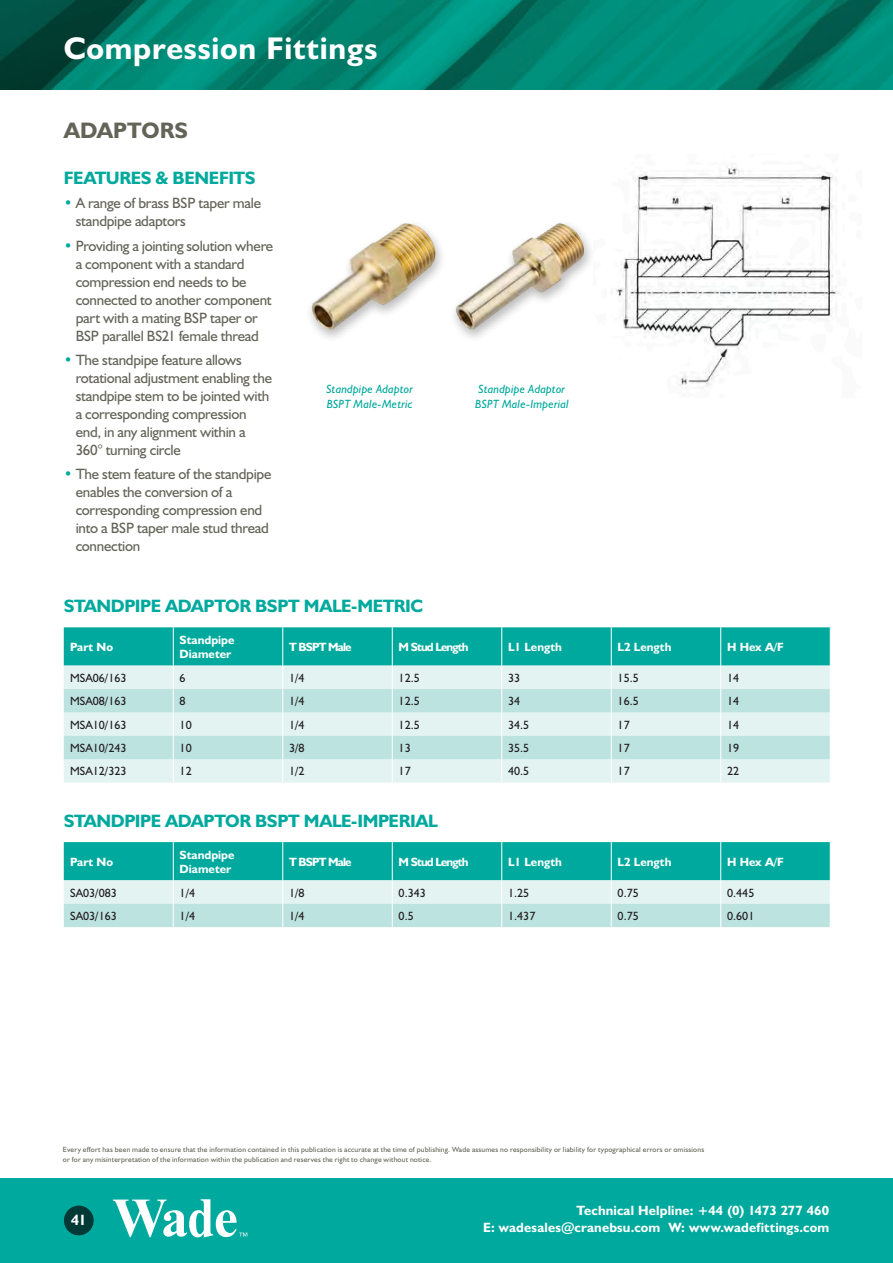
<style>
.page{position:relative;width:893px;height:1263px;background:#fff}
.page>*{position:absolute;margin:0;border:0;box-sizing:border-box;transform-origin:0 0}
.t1{font:700 31.5px "Humanist 521 BT";letter-spacing:.025em;color:#fff}
.t2{font:700 22.5px "Humanist 521 BT";color:#636358}
.t3{font:700 18px "Humanist 521 BT";letter-spacing:-.02em;color:#00a99d}
.t4{font:15px/18px "Humanist 521 BT";letter-spacing:-.02em;color:#636358}
.t5{font:700 15px "Humanist 521 BT";color:#fff}
.t6{font:700 13.5px/16.5px "Humanist 521 BT";letter-spacing:.01em;color:#fff;text-align:right}
.t7{font:12px "Humanist 521 BT";color:#231f20}
.t8{font:700 12px/14.4px "Humanist 521 BT";color:#fff}
.t9{font:italic 12px/14.4px "Humanist 521 BT";letter-spacing:.015em;color:#00a99d}
.t10{font:700 12px "Humanist 521 BT";letter-spacing:-.07em;color:#fff}
.t11{font:7.5px/10.5px "Humanist 521 BT";letter-spacing:.025em;color:#636358}
.s1{color:#00a99d}
</style>
<div class="page">
<img style="left:0;top:0;width:893px;height:89px">
<div style="left:0;top:1178px;width:893px;height:85px;background:#00a99d"></div>
<div style="left:64px;top:1205px;width:30px;height:30px;background:#003935;border-radius:50%"></div>
<svg style="left:113px;top:1199px;width:134px;height:38px"></svg>
<svg style="left:64px;top:627px;width:767px;height:155px;background:#a0dcd8"></svg>
<svg style="left:64px;top:842px;width:767px;height:85px;background:#74cec7"></svg>
<div style="left:305px;top:219px;width:141px;height:124px;background:#231f20;opacity:.3"></div>
<img style="left:311px;top:223px;width:124px;height:107px">
<img style="left:616px;top:166px;width:223px;height:222px">
<div style="left:449px;top:219px;width:146px;height:123px;background:#231f20;opacity:.3"></div>
<img style="left:456px;top:223px;width:128px;height:107px">
<h1 class="t1" style="left:64px;top:28px;width:315px">Compression Fittings</h1>
<p class="t2" style="left:64px;top:117px;width:126px">ADAPTORS</p>
<p class="t3" style="left:64px;top:166px;width:193px">FEATURES &amp; BENEFITS</p>
<p class="t4" style="left:76px;top:194px;width:187px;text-indent:-12px"><span class="s1">•</span> A range of brass BSP taper male standpipe adaptors</p>
<p class="t4" style="left:76px;top:236px;width:199px;text-indent:-12px"><span class="s1">•</span> Providing a jointing solution where a component with a standard compression end needs to be connected to another component part with a mating BSP taper or<br>BSP parallel BS21 female thread</p>
<p class="t4" style="left:76px;top:351px;width:198px;text-indent:-12px"><span class="s1">•</span> The standpipe feature allows rotational adjustment enabling the standpipe stem to be jointed with a corresponding compression end, in any alignment within a<br>360° turning circle</p>
<p class="t4" style="left:76px;top:465px;width:197px;text-indent:-12px"><span class="s1">•</span> The stem feature of the standpipe enables the conversion of a corresponding compression end into a BSP taper male stud thread connection</p>
<p class="t9" style="left:326px;top:382px;width:88px">Standpipe Adaptor<br>BSPT Male-Metric</p>
<p class="t3" style="left:64px;top:595px;width:361px">STANDPIPE ADAPTOR BSPT MALE-METRIC</p>
<p class="t9" style="left:475px;top:382px;width:95px">Standpipe Adaptor<br>BSPT Male-Imperial</p>
<p class="t8" style="left:70px;top:639px;width:44px">Part No</p>
<p class="t8" style="left:180px;top:632px;width:56px">Standpipe<br>Diameter</p>
<p class="t10" style="left:289px;top:639px;width:64px">T BSPT Male</p>
<p class="t10" style="left:399px;top:639px;width:72px">M Stud Length</p>
<p class="t8" style="left:508px;top:639px;width:55px">L1 Length</p>
<p class="t8" style="left:618px;top:639px;width:55px">L2 Length</p>
<p class="t8" style="left:727px;top:639px;width:58px">H Hex A/F</p>
<p class="t7" style="left:70px;top:670px;width:58px">MSA06/163</p>
<p class="t7" style="left:180px;top:670px;width:8px">6</p>
<p class="t7" style="left:289px;top:670px;width:17px">1/4</p>
<p class="t7" style="left:399px;top:670px;width:23px">12.5</p>
<p class="t7" style="left:508px;top:670px;width:14px">33</p>
<p class="t7" style="left:618px;top:670px;width:23px">15.5</p>
<p class="t7" style="left:727px;top:670px;width:14px">14</p>
<p class="t7" style="left:70px;top:694px;width:58px">MSA08/163</p>
<p class="t7" style="left:180px;top:694px;width:8px">8</p>
<p class="t7" style="left:289px;top:694px;width:17px">1/4</p>
<p class="t7" style="left:399px;top:694px;width:23px">12.5</p>
<p class="t7" style="left:508px;top:694px;width:14px">34</p>
<p class="t7" style="left:618px;top:694px;width:23px">16.5</p>
<p class="t7" style="left:727px;top:694px;width:14px">14</p>
<p class="t7" style="left:70px;top:717px;width:58px">MSA10/163</p>
<p class="t7" style="left:180px;top:717px;width:14px">10</p>
<p class="t7" style="left:289px;top:717px;width:17px">1/4</p>
<p class="t7" style="left:399px;top:717px;width:23px">12.5</p>
<p class="t7" style="left:508px;top:717px;width:23px">34.5</p>
<p class="t7" style="left:618px;top:717px;width:14px">17</p>
<p class="t7" style="left:727px;top:717px;width:14px">14</p>
<p class="t7" style="left:70px;top:741px;width:58px">MSA10/243</p>
<p class="t7" style="left:180px;top:741px;width:14px">10</p>
<p class="t7" style="left:289px;top:741px;width:17px">3/8</p>
<p class="t7" style="left:399px;top:741px;width:14px">13</p>
<p class="t7" style="left:508px;top:741px;width:23px">35.5</p>
<p class="t7" style="left:618px;top:741px;width:14px">17</p>
<p class="t7" style="left:727px;top:741px;width:14px">19</p>
<p class="t7" style="left:70px;top:764px;width:58px">MSA12/323</p>
<p class="t7" style="left:180px;top:764px;width:14px">12</p>
<p class="t7" style="left:289px;top:764px;width:17px">1/2</p>
<p class="t7" style="left:399px;top:764px;width:14px">17</p>
<p class="t7" style="left:508px;top:764px;width:23px">40.5</p>
<p class="t7" style="left:618px;top:764px;width:14px">17</p>
<p class="t7" style="left:727px;top:764px;width:14px">22</p>
<p class="t3" style="left:64px;top:809px;width:376px">STANDPIPE ADAPTOR BSPT MALE-IMPERIAL</p>
<p class="t8" style="left:70px;top:854px;width:44px">Part No</p>
<p class="t8" style="left:180px;top:847px;width:56px">Standpipe<br>Diameter</p>
<p class="t10" style="left:289px;top:854px;width:64px">T BSPT Male</p>
<p class="t10" style="left:399px;top:854px;width:72px">M Stud Length</p>
<p class="t8" style="left:508px;top:854px;width:55px">L1 Length</p>
<p class="t8" style="left:618px;top:854px;width:55px">L2 Length</p>
<p class="t8" style="left:727px;top:854px;width:58px">H Hex A/F</p>
<p class="t7" style="left:70px;top:885px;width:48px">SA03/083</p>
<p class="t7" style="left:180px;top:885px;width:17px">1/4</p>
<p class="t7" style="left:289px;top:885px;width:17px">1/8</p>
<p class="t7" style="left:399px;top:885px;width:29px">0.343</p>
<p class="t7" style="left:508px;top:885px;width:23px">1.25</p>
<p class="t7" style="left:618px;top:885px;width:23px">0.75</p>
<p class="t7" style="left:727px;top:885px;width:29px">0.445</p>
<p class="t7" style="left:70px;top:908px;width:48px">SA03/163</p>
<p class="t7" style="left:180px;top:908px;width:17px">1/4</p>
<p class="t7" style="left:289px;top:908px;width:17px">1/4</p>
<p class="t7" style="left:399px;top:908px;width:17px">0.5</p>
<p class="t7" style="left:508px;top:908px;width:29px">1.437</p>
<p class="t7" style="left:618px;top:908px;width:23px">0.75</p>
<p class="t7" style="left:727px;top:908px;width:29px">0.601</p>
<p class="t11" style="left:63px;top:1143px;width:643px">Every effort has been made to ensure that the information contained in this publication is accurate at the time of publishing. Wade assumes no responsibility or liability for typographical errors or omissions or for any misinterpretation of the information within the publication and reserves the right to change without notice.</p>
<p class="t5" style="left:71px;top:1211px;width:17px">41</p>
<p class="t6" style="left:483px;top:1202px;width:348px">Technical Helpline: +44 (0) 1473 277 460<br>E: wadesales@cranebsu.com W: www.wadefittings.com</p>
</div>
